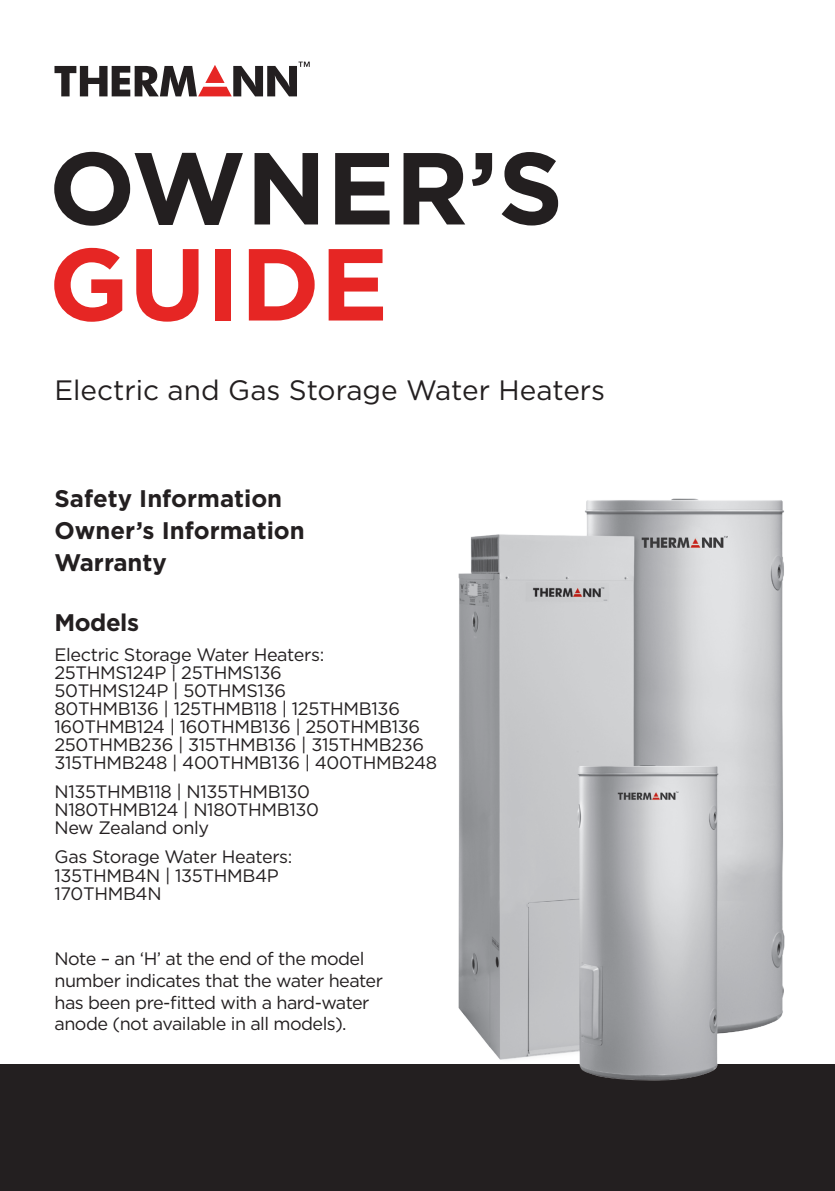
<style>
.page{position:relative;width:835px;height:1191px;background:#fff}
.page>*{position:absolute;margin:0;border:0;box-sizing:border-box;transform-origin:0 0}
.t1{font:700 102px "Gotham";color:#231f20}
.t2{font:700 102px "Gotham";color:#e62624}
.t3{font:28px "Gotham";color:#231f20}
.t4{font:700 24px/32px "Gotham";color:#231f20}
.t5{font:18px/18px "Gotham";letter-spacing:-.02em;color:#231f20}
</style>
<div class="page">
<svg style="left:54px;top:62px;width:256px;height:34px"></svg>
<div style="left:0;top:1064px;width:835px;height:126px;background:#231f20"></div>
<img style="left:458px;top:498px;width:327px;height:583px">
<h1 class="t1" style="left:49px;top:129px;width:516px">OWNER’S</h1>
<h1 class="t2" style="left:49px;top:225px;width:341px">GUIDE</h1>
<h2 class="t3" style="left:54px;top:372px;width:552px">Electric and Gas Storage Water Heaters</h2>
<h3 class="t4" style="left:54px;top:481px;width:252px">Safety Information<br>Owner’s Information<br>Warranty</h3>
<h3 class="t4" style="left:54px;top:606px;width:86px">Models</h3>
<p class="t5" style="left:54px;top:644px;width:384px">Electric Storage Water Heaters:<br>25THMS124P | 25THMS136<br>50THMS124P | 50THMS136<br>80THMB136 | 125THMB118 | 125THMB136<br>160THMB124 | 160THMB136 | 250THMB136<br>250THMB236 | 315THMB136 | 315THMB236<br>315THMB248 | 400THMB136 | 400THMB248</p>
<p class="t5" style="left:54px;top:782px;width:266px">N135THMB118 | N135THMB130<br>N180THMB124 | N180THMB130<br>New Zealand only</p>
<p class="t5" style="left:54px;top:847px;width:239px">Gas Storage Water Heaters:<br>135THMB4N | 135THMB4P<br>170THMB4N</p>
<p class="t5" style="left:54px;top:947px;width:330px;line-height:21.6px">Note – an ‘H’ at the end of the model number indicates that the water heater has been pre-fitted with a hard-water anode (not available in all models).</p>
</div>
